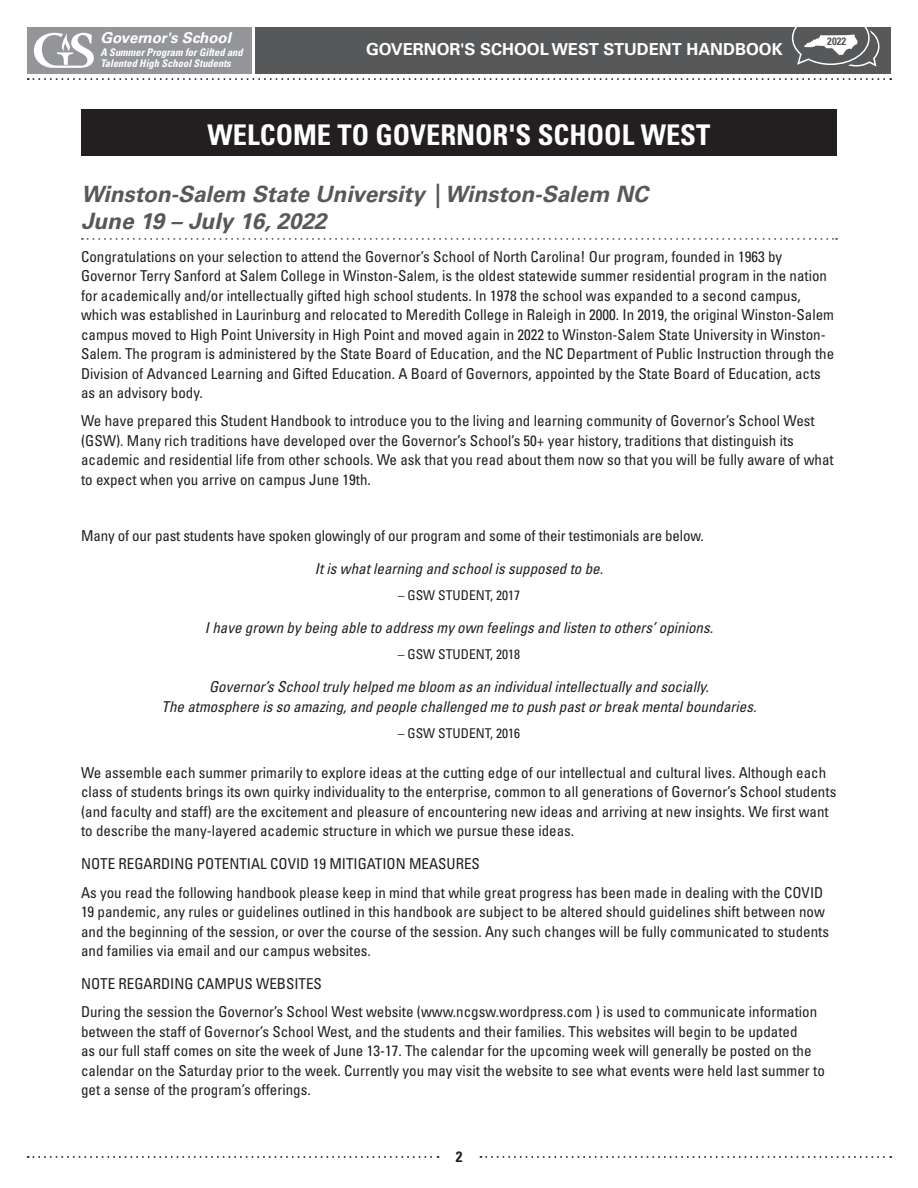
<style>
.page{position:relative;width:918px;height:1188px;background:#fff}
.page>*{position:absolute;margin:0;border:0;box-sizing:border-box;transform-origin:0 0}
.QUESTIONS{font:700 condensed 28.5px "Univers LT Std";color:#fff}
.t1{font:italic 700 22.5px/27px "Univers LT Std";color:#57585a}
.TOP_BOX_TITLE{font:700 16.5px "Univers LT Std";color:#fff}
.BODY{font:condensed 15px/19.5px "Univers LT Std";color:#231f20}
.SUBsubhead{font:condensed 15px/19.5px "Univers LT Std";color:#231f20}
.SUBsubhead-2{font:italic condensed 15px/19.5px "Univers LT Std";color:#231f20;text-align:center}
.t2{font:italic 700 15px "Univers LT Std";color:#fff}
.t3{font:700 condensed 15px "Univers LT Std";color:#231f20}
.SUBsubhead-3{font:condensed 13.5px "Univers LT Std";color:#231f20}
.t4{font:700 condensed 10.65px "Univers LT Std";color:#57585a}
.t5{font:italic 700 condensed 10.5px/11.2px "Univers LT Std";color:#fff}
</style>
<div class="page">
<div style="left:27px;top:27px;width:225px;height:47px;background:#939598"></div>
<svg style="left:34px;top:33px;width:60px;height:35px"></svg>
<div style="left:256px;top:27px;width:635px;height:47px;background:#57585a"></div>
<svg style="left:28px;top:78px;width:863px;height:2px"></svg>
<svg style="left:480px;top:1156px;width:411px;height:2px"></svg>
<svg style="left:28px;top:1156px;width:411px;height:2px"></svg>
<svg style="left:792px;top:27px;width:88px;height:40px"></svg>
<div style="left:81px;top:109px;width:756px;height:47px;background:#231f20"></div>
<svg style="left:82px;top:238px;width:755px;height:2px"></svg>
<p class="t2" style="left:100px;top:29px;width:132px">Governor's School</p>
<p class="t5" style="left:100px;top:47px;width:144px">A Summer Program for Gifted and<br>Talented High School Students</p>
<p class="TOP_BOX_TITLE" style="left:366px;top:40px;width:418px">GOVERNOR'S SCHOOL WEST STUDENT HANDBOOK</p>
<p class="t4" style="left:827px;top:35px;width:21px">2022</p>
<p class="QUESTIONS" style="left:208px;top:117px;width:504px">WELCOME TO GOVERNOR'S SCHOOL WEST</p>
<p class="t1" style="left:81px;top:181px;width:569px">Winston-Salem State University | Winston-Salem NC<br>June 19 – July 16, 2022</p>
<p class="SUBsubhead" style="left:81px;top:246px;width:755px">Congratulations on your selection to attend the Governor’s School of North Carolina! Our program, founded in 1963 by Governor Terry Sanford at Salem College in Winston-Salem, is the oldest statewide summer residential program in the nation for academically and/or intellectually gifted high school students. In 1978 the school was expanded to a second campus, which was established in Laurinburg and relocated to Meredith College in Raleigh in 2000. In 2019, the original Winston-Salem campus moved to High Point University in High Point and moved again in 2022 to Winston-Salem State University in Winston-Salem. The program is administered by the State Board of Education, and the NC Department of Public Instruction through the Division of Advanced Learning and Gifted Education. A Board of Governors, appointed by the State Board of Education, acts as an advisory body.</p>
<p class="SUBsubhead" style="left:81px;top:411px;width:754px">We have prepared this Student Handbook to introduce you to the living and learning community of Governor’s School West (GSW). Many rich traditions have developed over the Governor’s School’s 50+ year history, traditions that distinguish its academic and residential life from other schools. We ask that you read about them now so that you will be fully aware of what to expect when you arrive on campus June 19th.</p>
<p class="SUBsubhead" style="left:81px;top:526px;width:623px">Many of our past students have spoken glowingly of our program and some of their testimonials are below.</p>
<p class="SUBsubhead-2" style="left:315px;top:559px;width:290px">It is what learning and school is supposed to be.</p>
<p class="SUBsubhead-3" style="left:398px;top:587px;width:124px">– GSW STUDENT, 2017</p>
<p class="SUBsubhead-2" style="left:205px;top:618px;width:510px">I have grown by being able to address my own feelings and listen to others’ opinions.</p>
<p class="SUBsubhead-3" style="left:398px;top:646px;width:124px">– GSW STUDENT, 2018</p>
<p class="SUBsubhead-2" style="left:162px;top:677px;width:596px">Governor’s School truly helped me bloom as an individual intellectually and socially.<br>The atmosphere is so amazing, and people challenged me to push past or break mental boundaries.</p>
<p class="SUBsubhead-3" style="left:398px;top:725px;width:124px">– GSW STUDENT, 2016</p>
<p class="BODY" style="left:81px;top:763px;width:757px">We assemble each summer primarily to explore ideas at the cutting edge of our intellectual and cultural lives. Although each class of students brings its own quirky individuality to the enterprise, common to all generations of Governor’s School students (and faculty and staff) are the excitement and pleasure of encountering new ideas and arriving at new insights. We first want to describe the many-layered academic structure in which we pursue these ideas.</p>
<p class="BODY" style="left:81px;top:854px;width:400px">NOTE REGARDING POTENTIAL COVID 19 MITIGATION MEASURES</p>
<p class="BODY" style="left:81px;top:882px;width:750px">As you read the following handbook please keep in mind that while great progress has been made in dealing with the COVID 19 pandemic, any rules or guidelines outlined in this handbook are subject to be altered should guidelines shift between now and the beginning of the session, or over the course of the session. Any such changes will be fully communicated to students and families via email and our campus websites.</p>
<p class="BODY" style="left:81px;top:974px;width:242px">NOTE REGARDING CAMPUS WEBSITES</p>
<p class="BODY" style="left:81px;top:1002px;width:745px">During the session the Governor’s School West website (www.ncgsw.wordpress.com ) is used to communicate information between the staff of Governor’s School West, and the students and their families. This websites will begin to be updated<br>as our full staff comes on site the week of June 13-17. The calendar for the upcoming week will generally be posted on the calendar on the Saturday prior to the week. Currently you may visit the website to see what events were held last summer to get a sense of the program’s offerings.</p>
<p class="t3" style="left:456px;top:1148px;width:8px">2</p>
</div>
